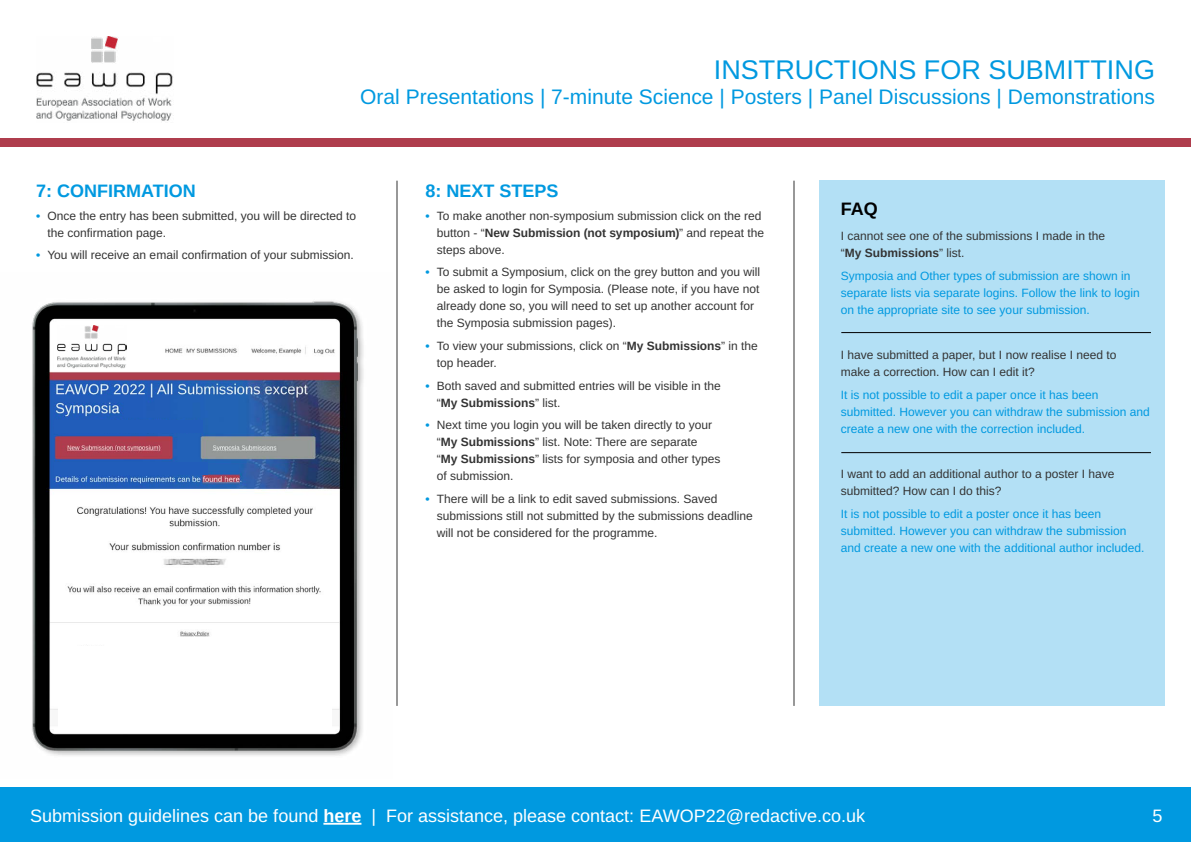
<style>
.page{position:relative;width:1191px;height:842px;background:#fff}
.page>*{position:absolute;margin:0;border:0;box-sizing:border-box;transform-origin:0 0}
.t1{font:27px "Arimo";color:#0099e0}
.t2{font:21px "Arimo";color:#0099e0}
.t3{font:18px "Arimo";color:#fff}
.t4{font:700 18px "Arimo";color:#0099e0}
.t5{font:700 18px "Arimo";color:#000}
.t6{font:12px/17px "Arimo";color:#333}
.t7{font:12px/17px "Arimo";color:#0099e0}
.s1{font-weight:700;color:#0099e0}
.s2{font-weight:700}
</style>
<div class="page">
<img style="left:36px;top:36px;width:137px;height:85px">
<div style="left:0;top:139px;width:1191px;height:8px;background:#af3d4d"></div>
<div style="left:0;top:787px;width:1191px;height:55px;background:#0099e0"></div>
<hr style="left:323px;top:823px;width:38px;height:2px;background:#fff">
<div style="left:818px;top:181px;width:346px;height:525px;background:#b3e0f5"></div>
<img style="left:32px;top:301px;width:332px;height:455px">
<hr style="left:397px;top:181px;width:1px;height:525px;background:#333">
<hr style="left:793px;top:181px;width:1px;height:525px;background:#333">
<hr style="left:841px;top:332px;width:310px;height:1px;background:#000">
<hr style="left:841px;top:452px;width:310px;height:1px;background:#000">
<div style="left:54px;top:325px;width:88px;height:45px;background:#fff"></div>
<img style="left:58px;top:326px;width:69px;height:43px">
<div style="left:58px;top:646px;width:274px;height:82px;background:#fff"></div>
<div style="left:54px;top:420px;width:149px;height:12px;background:#215dba"></div>
<div style="left:54px;top:462px;width:153px;height:12px;background:#215dba"></div>
<h1 class="t1" style="left:714px;top:51px;width:443px">INSTRUCTIONS FOR SUBMITTING</h1>
<h2 class="t2" style="left:360px;top:82px;width:796px">Oral Presentations | 7-minute Science | Posters | Panel Discussions | Demonstrations</h2>
<h3 class="t4" style="left:36px;top:178px;width:161px">7: CONFIRMATION</h3>
<p class="t6" style="left:47px;top:207px;width:310px;text-indent:-11px"><span class="s1">•</span> Once the entry has been submitted, you will be directed to the confirmation page.</p>
<p class="t6" style="left:36px;top:247px;width:319px"><span class="s1">•</span> You will receive an email confirmation of your submission.</p>
<h3 class="t4" style="left:425px;top:178px;width:135px">8: NEXT STEPS</h3>
<p class="t6" style="left:437px;top:207px;width:329px;text-indent:-11px"><span class="s1">•</span> To make another non-symposium submission click on the red button - “<span class="s2">New Submission (not symposium)</span>” and repeat the steps above.</p>
<p class="t6" style="left:437px;top:264px;width:325px;text-indent:-11px"><span class="s1">•</span> To submit a Symposium, click on the grey button and you will be asked to login for Symposia. (Please note, if you have not already done so, you will need to set up another account for the Symposia submission pages).</p>
<p class="t6" style="left:437px;top:338px;width:323px;text-indent:-11px"><span class="s1">•</span> To view your submissions, click on “<span class="s2">My Submissions</span>” in the top header.</p>
<p class="t6" style="left:437px;top:377px;width:286px;text-indent:-11px"><span class="s1">•</span> Both saved and submitted entries will be visible in the “<span class="s2">My Submissions</span>” list.</p>
<p class="t6" style="left:437px;top:417px;width:285px;text-indent:-11px"><span class="s1">•</span> Next time you login you will be taken directly to your “<span class="s2">My Submissions</span>” list. Note: There are separate “<span class="s2">My Submissions</span>” lists for symposia and other types of submission.</p>
<p class="t6" style="left:437px;top:491px;width:318px;text-indent:-11px"><span class="s1">•</span> There will be a link to edit saved submissions. Saved submissions still not submitted by the submissions deadline will not be considered for the programme.</p>
<h3 class="t5" style="left:841px;top:196px;width:39px">FAQ</h3>
<p class="t6" style="left:841px;top:228px;width:266px">I cannot see one of the submissions I made in the “<span class="s2">My Submissions</span>” list.</p>
<p class="t7" style="left:841px;top:267px;width:300px">Symposia and Other types of submission are shown in separate lists via separate logins. Follow the link to login on the appropriate site to see your submission.</p>
<p class="t6" style="left:841px;top:347px;width:277px">I have submitted a paper, but I now realise I need to make a correction. How can I edit it?</p>
<p class="t7" style="left:841px;top:386px;width:310px">It is not possible to edit a paper once it has been submitted. However you can withdraw the submission and create a new one with the correction included.</p>
<p class="t6" style="left:841px;top:466px;width:275px">I want to add an additional author to a poster I have submitted? How can I do this?</p>
<p class="t7" style="left:841px;top:505px;width:305px">It is not possible to edit a poster once it has been submitted. However you can withdraw the submission and create a new one with the additional author included.</p>
<h3 class="t3" style="left:30px;top:803px;width:836px">Submission guidelines can be found <span class="s2">here</span> | For assistance, please contact: EAWOP22@redactive.co.uk</h3>
<h3 class="t3" style="left:1152px;top:803px;width:12px">5</h3>
</div>
